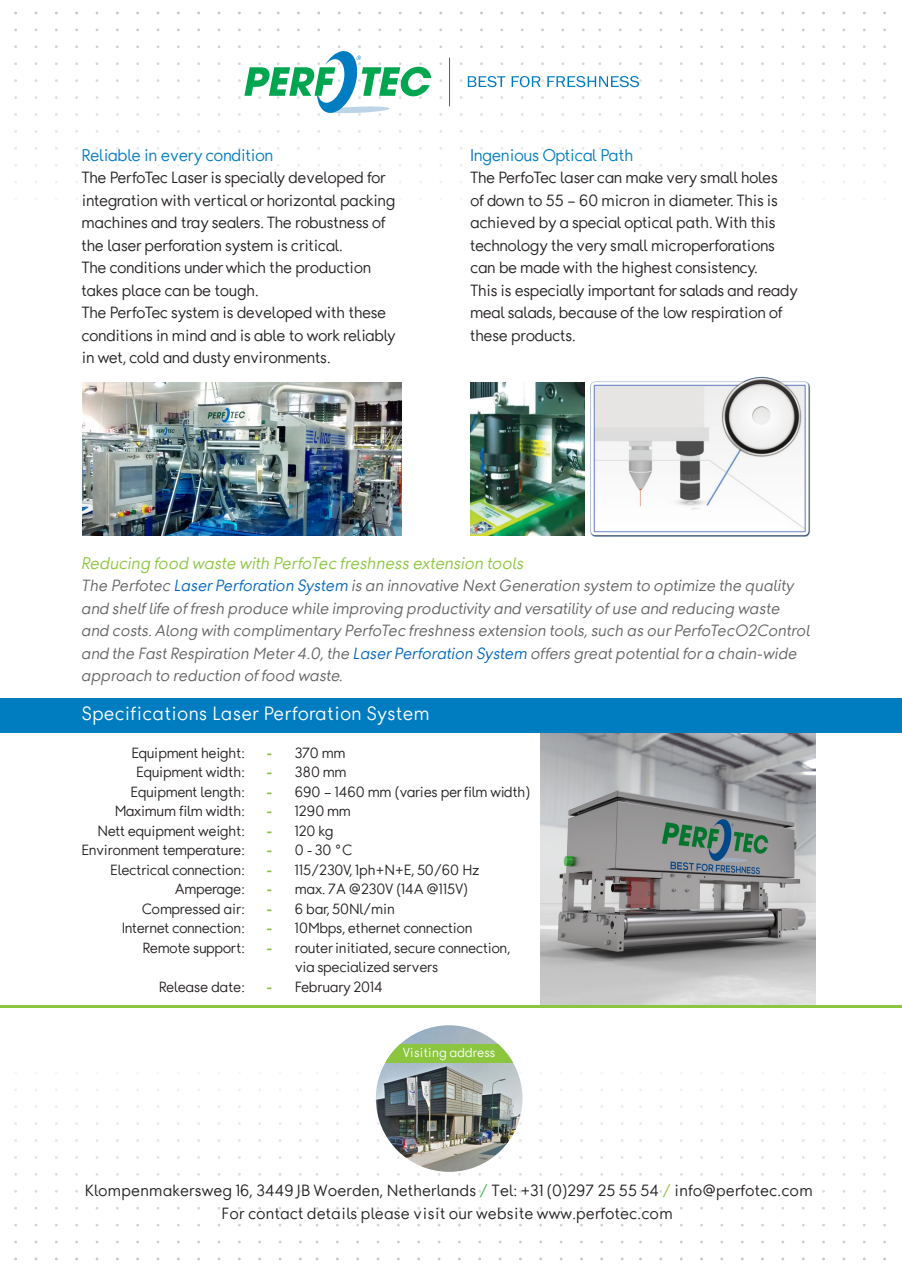
<style>
.page{position:relative;width:902px;height:1272px;background:#fff}
.page>*{position:absolute;margin:0;border:0;box-sizing:border-box;transform-origin:0 0}
.t1{font:300 19.5px "Thomas Headline";letter-spacing:.01em;color:#fff}
.t2{font:italic 300 17.25px "Thomas Headline";letter-spacing:.01em;color:#8bc63e}
.t3{font:300 17.25px "Thomas Headline";letter-spacing:-.03em;color:#007cc0}
.t4{font:300 16.5px/22.5px "Thomas Headline";letter-spacing:-.02em;color:#231f20}
.t5{font:italic 300 16.5px/22.5px "Thomas Headline";letter-spacing:.01em;color:#636366}
.t6{font:300 16.5px/22.5px "Thomas Headline";letter-spacing:.01em;color:#231f20;text-align:center}
.t7{font:300 15px/19.5px "Thomas Headline";letter-spacing:-.02em;color:#231f20}
.t8{font:700 15px/19.5px "Thomas Headline";color:#8cc241;text-align:justify}
.t9{font:300 13.35px "Thomas Headline";color:#fff}
.s1{color:#0065bd}
.s2{color:#39af4c}
.s3{color:#8cc241}
</style>
<div class="page">
<img style="left:83px;top:382px;width:318px;height:154px">
<img style="left:590px;top:376px;width:221px;height:161px">
<img style="left:470px;top:382px;width:114px;height:154px">
<img style="left:540px;top:732px;width:275px;height:272px">
<div style="left:0;top:698px;width:901px;height:34px;background:#007cc0"></div>
<hr style="left:0;top:1004px;width:901px;height:3px;background:#8bc63e">
<img style="left:376px;top:1025px;width:146px;height:146px;border-radius:73px">
<svg style="left:385px;top:1043px;width:128px;height:19px;background:#99cb59"></svg>
<svg style="left:468px;top:76px;width:37px;height:11px"></svg>
<svg style="left:511px;top:76px;width:50px;height:11px"></svg>
<svg style="left:561px;top:76px;width:58px;height:11px"></svg>
<svg style="left:619px;top:76px;width:22px;height:11px"></svg>
<svg style="left:392px;top:62px;width:39px;height:37px"></svg>
<svg style="left:290px;top:45px;width:102px;height:71px"></svg>
<svg style="left:238px;top:62px;width:52px;height:37px"></svg>
<hr style="left:449px;top:58px;width:1px;height:48px;background:#007cc0">
<p class="t3" style="left:82px;top:145px;width:193px">Reliable in every condition</p>
<p class="t4" style="left:82px;top:166px;width:315px">The PerfoTec Laser is specially developed for integration with vertical or horizontal packing machines and tray sealers. The robustness of the laser perforation system is critical.<br>The conditions under which the production takes place can be tough.<br>The PerfoTec system is developed with these conditions in mind and is able to work reliably in wet, cold and dusty environments.</p>
<p class="t3" style="left:470px;top:145px;width:165px"><span class="s1">I</span>ngenious Optical Path</p>
<p class="t4" style="left:470px;top:166px;width:329px">The PerfoTec laser can make very small holes<br>of down to 55 – 60 micron in diameter. This is achieved by a special optical path. With this technology the very small microperforations can be made with the highest consistency.<br>This is especially important for salads and ready meal salads, because of the low respiration of these products.</p>
<p class="t2" style="left:82px;top:552px;width:444px">Reducing food waste with PerfoTec freshness extension tools</p>
<p class="t5" style="left:82px;top:574px;width:730px">The Perfotec <span class="s1">Laser Perforation System</span> is an innovative Next Generation system to optimize the quality and shelf life of fresh produce while improving productivity and versatility of use and reducing waste and costs. Along with complimentary PerfoTec freshness extension tools, such as our PerfoTecO2Control and the Fast Respiration Meter 4.0, the <span class="s1">Laser Perforation System</span> offers great potential for a chain-wide approach to reduction of food waste.</p>
<p class="t1" style="left:82px;top:702px;width:349px">Specifications Laser Perforation System</p>
<p class="t7" style="left:81px;top:742px;width:165px;text-align:right">Equipment height:<br>Equipment width:<br>Equipment length:<br>Maximum film width:<br>Nett equipment weight:<br>Environment temperature:<br>Electrical connection:<br>Amperage:<br>Compressed air:<br>Internet connection:<br>Remote support:</p>
<p class="t7" style="left:159px;top:976px;width:87px">Release date:</p>
<p class="t8" style="left:267px;top:742px;width:7px">- - - - - - - - - - -</p>
<p class="t8" style="left:267px;top:976px;width:7px">-</p>
<p class="t7" style="left:295px;top:742px;width:237px">370 mm<br>380 mm<br>690 – 1460 mm (varies per film width)<br>1290 mm<br>120 kg<br>0 - 30 °C<br>115/230V, 1ph+N+E, 50/60 Hz<br>max. 7A @230V (14A @115V)<br>6 bar, 50Nl/min<br>10Mbps, ethernet connection<br>router initiated, secure connection, via specialized servers<br>February 2014</p>
<p class="t9" style="left:403px;top:1044px;width:94px">Visiting address</p>
<p class="t6" style="left:85px;top:1178px;width:729px">Klompenmakersweg 16, 3449 JB Woerden, Netherlands <span class="s2">/</span> Tel: +31 (0)297 25 55 54 <span class="s3">/</span> info@perfotec.com<br>For contact details please visit our website www.perfotec.com</p>
</div>
